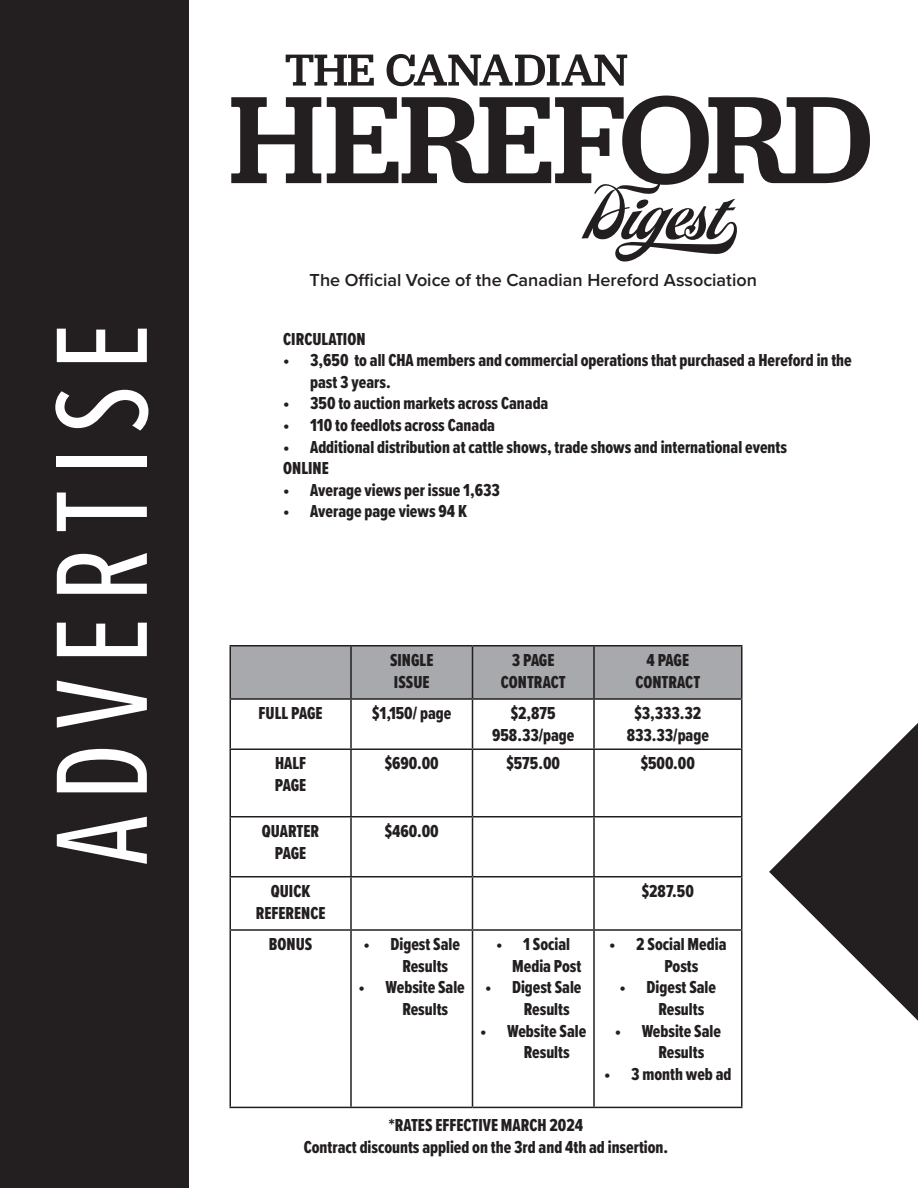
<style>
.page{position:relative;width:918px;height:1188px;background:#fff}
.page>*{position:absolute;margin:0;border:0;box-sizing:border-box;transform-origin:0 0}
.t1{font:135px "Proxima Nova Ex Cn";letter-spacing:.11em;color:#fff}
.t2{font:18px/21.6px "Proxima Nova Ex Cn Extrabld";color:#231f20}
.t3{font:600 18px "Proxima Nova";color:#231f20}
</style>
<div class="page">
<svg style="left:231px;top:97px;width:90px;height:86px"></svg>
<svg style="left:327px;top:96px;width:543px;height:166px"></svg>
<svg style="left:286px;top:55px;width:88px;height:31px"></svg>
<svg style="left:387px;top:54px;width:240px;height:32px"></svg>
<div style="left:0;top:0;width:189px;height:1188px;background:#231f20"></div>
<div style="left:231px;top:646px;width:510px;height:52px;background:#a8a9ad"></div>
<svg style="left:231px;top:700px;width:510px;height:407px"></svg>
<hr style="left:230px;top:645px;width:121px;height:1px;background:#231f20">
<hr style="left:230px;top:646px;width:1px;height:52px;background:#231f20">
<hr style="left:351px;top:645px;width:121px;height:1px;background:#231f20">
<hr style="left:350px;top:646px;width:2px;height:52px;background:#231f20">
<hr style="left:472px;top:645px;width:122px;height:1px;background:#231f20">
<hr style="left:472px;top:646px;width:1px;height:52px;background:#231f20">
<hr style="left:594px;top:645px;width:148px;height:1px;background:#231f20">
<hr style="left:593px;top:646px;width:2px;height:52px;background:#231f20">
<hr style="left:741px;top:646px;width:1px;height:52px;background:#231f20">
<hr style="left:230px;top:698px;width:121px;height:2px;background:#231f20">
<hr style="left:230px;top:700px;width:1px;height:48px;background:#231f20">
<hr style="left:351px;top:698px;width:121px;height:2px;background:#231f20">
<hr style="left:350px;top:700px;width:2px;height:48px;background:#231f20">
<hr style="left:472px;top:698px;width:122px;height:2px;background:#231f20">
<hr style="left:472px;top:700px;width:1px;height:48px;background:#231f20">
<hr style="left:594px;top:698px;width:148px;height:2px;background:#231f20">
<hr style="left:593px;top:700px;width:2px;height:48px;background:#231f20">
<hr style="left:741px;top:700px;width:1px;height:48px;background:#231f20">
<hr style="left:230px;top:748px;width:121px;height:2px;background:#231f20">
<hr style="left:230px;top:750px;width:1px;height:66px;background:#231f20">
<hr style="left:351px;top:748px;width:121px;height:2px;background:#231f20">
<hr style="left:350px;top:750px;width:2px;height:66px;background:#231f20">
<hr style="left:472px;top:748px;width:122px;height:2px;background:#231f20">
<hr style="left:472px;top:750px;width:1px;height:66px;background:#231f20">
<hr style="left:594px;top:748px;width:148px;height:2px;background:#231f20">
<hr style="left:593px;top:750px;width:2px;height:66px;background:#231f20">
<hr style="left:741px;top:750px;width:1px;height:66px;background:#231f20">
<hr style="left:230px;top:816px;width:121px;height:2px;background:#231f20">
<hr style="left:230px;top:818px;width:1px;height:58px;background:#231f20">
<hr style="left:351px;top:816px;width:121px;height:2px;background:#231f20">
<hr style="left:350px;top:818px;width:2px;height:58px;background:#231f20">
<hr style="left:472px;top:816px;width:122px;height:2px;background:#231f20">
<hr style="left:472px;top:818px;width:1px;height:58px;background:#231f20">
<hr style="left:594px;top:816px;width:148px;height:2px;background:#231f20">
<hr style="left:593px;top:818px;width:2px;height:58px;background:#231f20">
<hr style="left:741px;top:818px;width:1px;height:58px;background:#231f20">
<hr style="left:230px;top:876px;width:121px;height:2px;background:#231f20">
<hr style="left:230px;top:878px;width:1px;height:51px;background:#231f20">
<hr style="left:351px;top:876px;width:121px;height:2px;background:#231f20">
<hr style="left:350px;top:878px;width:2px;height:51px;background:#231f20">
<hr style="left:472px;top:876px;width:122px;height:2px;background:#231f20">
<hr style="left:472px;top:878px;width:1px;height:51px;background:#231f20">
<hr style="left:594px;top:876px;width:148px;height:2px;background:#231f20">
<hr style="left:593px;top:878px;width:2px;height:51px;background:#231f20">
<hr style="left:741px;top:878px;width:1px;height:51px;background:#231f20">
<hr style="left:230px;top:929px;width:121px;height:2px;background:#231f20">
<hr style="left:230px;top:931px;width:1px;height:176px;background:#231f20">
<hr style="left:351px;top:929px;width:121px;height:2px;background:#231f20">
<hr style="left:350px;top:931px;width:2px;height:176px;background:#231f20">
<hr style="left:472px;top:929px;width:122px;height:2px;background:#231f20">
<hr style="left:472px;top:931px;width:1px;height:176px;background:#231f20">
<hr style="left:594px;top:929px;width:148px;height:2px;background:#231f20">
<hr style="left:593px;top:931px;width:2px;height:176px;background:#231f20">
<hr style="left:741px;top:931px;width:1px;height:176px;background:#231f20">
<hr style="left:230px;top:1107px;width:121px;height:1px;background:#231f20">
<hr style="left:351px;top:1107px;width:121px;height:1px;background:#231f20">
<hr style="left:472px;top:1107px;width:122px;height:1px;background:#231f20">
<hr style="left:594px;top:1107px;width:148px;height:1px;background:#231f20">
<svg style="left:769px;top:723px;width:149px;height:298px"></svg>
<p class="t1" style="left:4px;top:865px;width:543px;rotate:-90deg">ADVERTISE</p>
<p class="t3" style="left:310px;top:267px;width:449px">The Official Voice of the Canadian Hereford Association</p>
<p class="t2" style="left:283px;top:328px;width:84px">CIRCULATION</p>
<p class="t2" style="left:310px;top:349px;width:543px;text-indent:-27px">• 3,650 to all CHA members and commercial operations that purchased a Hereford in the past 3 years.</p>
<p class="t2" style="left:283px;top:392px;width:267px">• 350 to auction markets across Canada</p>
<p class="t2" style="left:283px;top:414px;width:213px">• 110 to feedlots across Canada</p>
<p class="t2" style="left:283px;top:436px;width:505px">• Additional distribution at cattle shows, trade shows and international events</p>
<p class="t2" style="left:283px;top:457px;width:47px">ONLINE</p>
<p class="t2" style="left:283px;top:479px;width:218px">• Average views per issue 1,633</p>
<p class="t2" style="left:283px;top:500px;width:185px">• Average page views 94 K</p>
<p class="t2" style="left:390px;top:649px;width:45px">SINGLE</p>
<p class="t2" style="left:394px;top:671px;width:37px">ISSUE</p>
<p class="t2" style="left:512px;top:649px;width:44px">3 PAGE</p>
<p class="t2" style="left:501px;top:671px;width:66px">CONTRACT</p>
<p class="t2" style="left:647px;top:649px;width:44px">4 PAGE</p>
<p class="t2" style="left:635px;top:671px;width:66px">CONTRACT</p>
<p class="t2" style="left:259px;top:702px;width:66px">FULL PAGE</p>
<p class="t2" style="left:372px;top:702px;width:81px">$1,150/ page</p>
<p class="t2" style="left:511px;top:702px;width:46px">$2,875</p>
<p class="t2" style="left:492px;top:724px;width:84px">958.33/page</p>
<p class="t2" style="left:634px;top:702px;width:68px">$3,333.32</p>
<p class="t2" style="left:627px;top:724px;width:84px">833.33/page</p>
<p class="t2" style="left:275px;top:752px;width:33px">HALF</p>
<p class="t2" style="left:275px;top:774px;width:33px">PAGE</p>
<p class="t2" style="left:385px;top:752px;width:56px">$690.00</p>
<p class="t2" style="left:506px;top:752px;width:55px">$575.00</p>
<p class="t2" style="left:641px;top:752px;width:56px">$500.00</p>
<p class="t2" style="left:262px;top:820px;width:59px">QUARTER</p>
<p class="t2" style="left:275px;top:842px;width:33px">PAGE</p>
<p class="t2" style="left:385px;top:820px;width:56px">$460.00</p>
<p class="t2" style="left:271px;top:880px;width:41px">QUICK</p>
<p class="t2" style="left:256px;top:902px;width:71px">REFERENCE</p>
<p class="t2" style="left:642px;top:880px;width:54px">$287.50</p>
<p class="t2" style="left:269px;top:933px;width:45px">BONUS</p>
<p class="t2" style="left:402px;top:933px;width:59px;text-indent:-39px">• Digest Sale<br>Results</p>
<p class="t2" style="left:402px;top:976px;width:64px;text-indent:-44px">• Website Sale<br>Results</p>
<p class="t2" style="left:512px;top:933px;width:71px;text-indent:-16px">• 1 Social<br>Media Post</p>
<p class="t2" style="left:524px;top:976px;width:59px;text-indent:-39px">• Digest Sale<br>Results</p>
<p class="t2" style="left:524px;top:1020px;width:64px;text-indent:-44px">• Website Sale<br>Results</p>
<p class="t2" style="left:664px;top:933px;width:64px;text-indent:-55px">• 2 Social Media<br>Posts</p>
<p class="t2" style="left:659px;top:976px;width:59px;text-indent:-39px">• Digest Sale<br>Results</p>
<p class="t2" style="left:659px;top:1020px;width:64px;text-indent:-44px">• Website Sale<br>Results</p>
<p class="t2" style="left:604px;top:1063px;width:129px">• 3 month web ad</p>
<p class="t2" style="left:389px;top:1114px;width:196px">*RATES EFFECTIVE MARCH 2024</p>
<p class="t2" style="left:304px;top:1136px;width:366px">Contract discounts applied on the 3rd and 4th ad insertion.</p>
</div>
